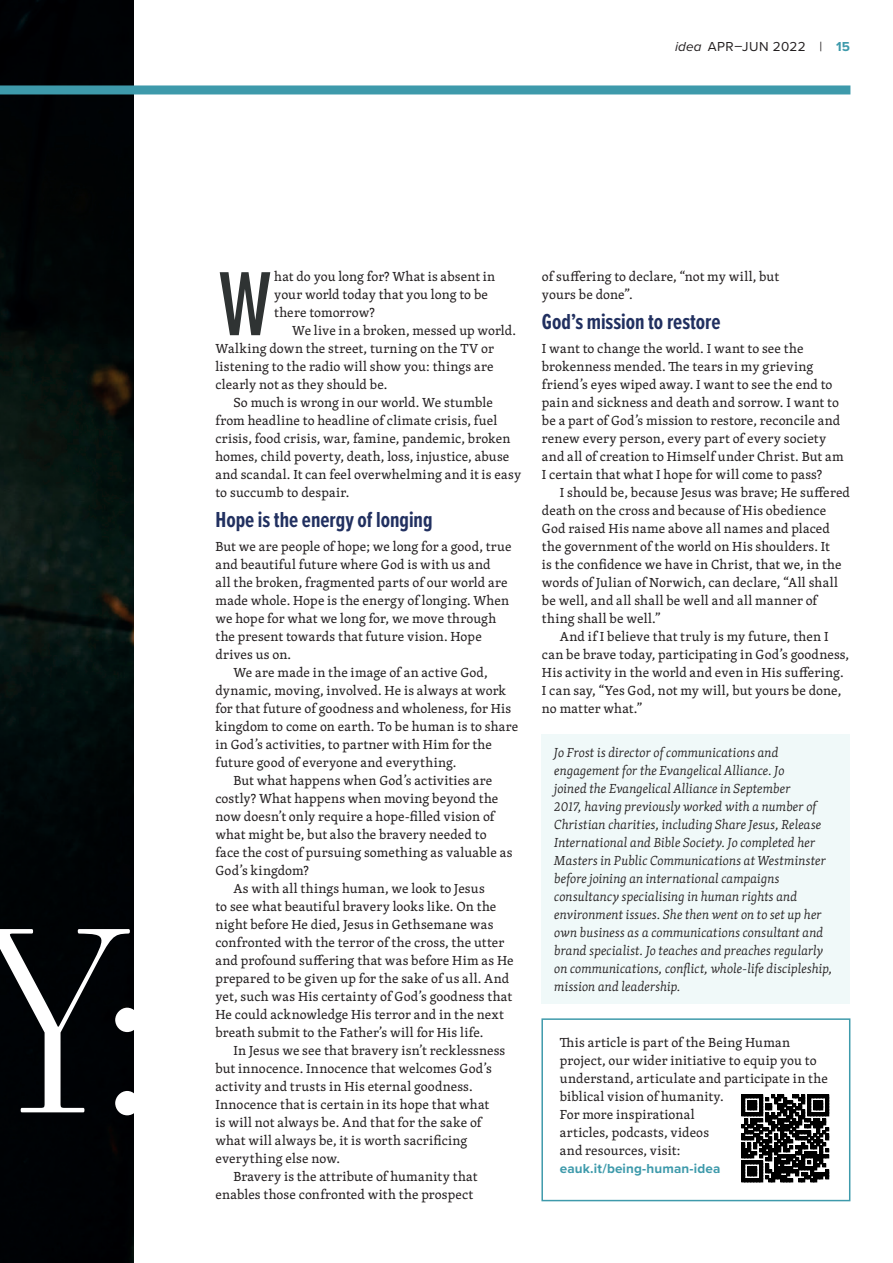
<style>
.page{position:relative;width:893px;height:1263px;background:#fff}
.page>*{position:absolute;margin:0;border:0;box-sizing:border-box;transform-origin:0 0}
.t1{font:300 249.3px "Essonnes Display";color:#fff}
.main__first{font:500 94.5px "Proxima Nova Ex Cn";color:#2f3333}
.t2{font:700 22.5px "Proxima Nova Ex Cn";color:#213060}
.main{font:13.5px/18px "Skolar Latin";letter-spacing:.01em;color:#231f20}
.main__no_indent{font:13.5px/18px "Skolar Latin";letter-spacing:.01em;color:#231f20}
.author{font:italic 300 13.5px/18px "Skolar Latin";letter-spacing:.01em;color:#231f20}
.main__first-2{font:13.5px/18px "Skolar Latin";color:#231f20}
.t3{font:13.5px "Proxima Nova";letter-spacing:.035em;color:#231f20}
.s1{font-style:italic}
.s2{font-weight:700;color:#3e9aab}
.s3{font-family:"Proxima Nova";font-weight:700;color:#3e9aab}
</style>
<div class="page">
<img style="left:0;top:0;width:133px;height:1263px">
<div style="left:541px;top:1018px;width:309px;height:183px;border:2px solid #3e9aab"></div>
<svg style="left:741px;top:1094px;width:89px;height:89px"></svg>
<svg style="left:742px;top:1095px;width:87px;height:87px"></svg>
<div style="left:542px;top:734px;width:308px;height:269px;background:#f0f9f9"></div>
<div style="left:0;top:85px;width:850px;height:9px;background:#3e9aab"></div>
<p class="t3" style="left:675px;top:37px;width:176px"><span class="s1">idea</span> APR–JUN 2022 | <span class="s2">15</span></p>
<h1 class="t1" style="left:-25px;top:846px;width:177px">Y:</h1>
<p class="main__first" style="left:218px;top:235px;width:55px">W</p>
<p class="main__first-2" style="left:274px;top:267px;width:223px">hat do you long for? What is absent in your world today that you long to be there tomorrow?</p>
<p class="main" style="left:215px;top:321px;width:302px;text-indent:77px">We live in a broken, messed up world.<br>Walking down the street, turning on the TV or listening to the radio will show you: things are clearly not as they should be.</p>
<p class="main" style="left:215px;top:393px;width:307px;text-indent:18px">So much is wrong in our world. We stumble from headline to headline of climate crisis, fuel crisis, food crisis, war, famine, pandemic, broken homes, child poverty, death, loss, injustice, abuse and scandal. It can feel overwhelming and it is easy to succumb to despair.</p>
<h3 class="t2" style="left:215px;top:503px;width:219px">Hope is the energy of longing</h3>
<p class="main__no_indent" style="left:215px;top:537px;width:298px">But we are people of hope; we long for a good, true and beautiful future where God is with us and<br>all the broken, fragmented parts of our world are made whole. Hope is the energy of longing. When we hope for what we long for, we move through the present towards that future vision. Hope drives us on.</p>
<p class="main" style="left:215px;top:663px;width:304px;text-indent:18px">We are made in the image of an active God, dynamic, moving, involved. He is always at work for that future of goodness and wholeness, for His kingdom to come on earth. To be human is to share in God’s activities, to partner with Him for the future good of everyone and everything.</p>
<p class="main" style="left:215px;top:771px;width:298px;text-indent:18px">But what happens when God’s activities are costly? What happens when moving beyond the now doesn’t only require a hope-filled vision of what might be, but also the bravery needed to face the cost of pursuing something as valuable as God’s kingdom?</p>
<p class="main" style="left:215px;top:879px;width:300px;text-indent:18px">As with all things human, we look to Jesus<br>to see what beautiful bravery looks like. On the night before He died, Jesus in Gethsemane was confronted with the terror of the cross, the utter and profound suffering that was before Him as He prepared to be given up for the sake of us all. And yet, such was His certainty of God’s goodness that He could acknowledge His terror and in the next breath submit to the Father’s will for His life.</p>
<p class="main" style="left:215px;top:1041px;width:291px;text-indent:18px">In Jesus we see that bravery isn’t recklessness but innocence. Innocence that welcomes God’s activity and trusts in His eternal goodness.<br>Innocence that is certain in its hope that what<br>is will not always be. And that for the sake of what will always be, it is worth sacrificing everything else now.</p>
<p class="main" style="left:215px;top:1167px;width:264px;text-indent:18px">Bravery is the attribute of humanity that enables those confronted with the prospect</p>
<p class="main" style="left:542px;top:267px;width:239px">of suffering to declare, “not my will, but yours be done”.</p>
<h3 class="t2" style="left:542px;top:305px;width:180px">God’s mission to restore</h3>
<p class="main__no_indent" style="left:542px;top:339px;width:303px">I want to change the world. I want to see the brokenness mended. The tears in my grieving friend’s eyes wiped away. I want to see the end to pain and sickness and death and sorrow. I want to be a part of God’s mission to restore, reconcile and renew every person, every part of every society and all of creation to Himself under Christ. But am I certain that what I hope for will come to pass?</p>
<p class="main" style="left:542px;top:483px;width:310px;text-indent:18px">I should be, because Jesus was brave; He suffered death on the cross and because of His obedience God raised His name above all names and placed the government of the world on His shoulders. It<br>is the confidence we have in Christ, that we, in the words of Julian of Norwich, can declare, “All shall be well, and all shall be well and all manner of thing shall be well.”</p>
<p class="main" style="left:542px;top:627px;width:309px;text-indent:18px">And if I believe that truly is my future, then I can be brave today, participating in God’s goodness, His activity in the world and even in His suffering.<br>I can say, “Yes God, not my will, but yours be done, no matter what.”</p>
<p class="author" style="left:554px;top:743px;width:280px">Jo Frost is director of communications and engagement for the Evangelical Alliance. Jo<br>joined the Evangelical Alliance in September<br>2017, having previously worked with a number of Christian charities, including Share Jesus, Release International and Bible Society. Jo completed her Masters in Public Communications at Westminster before joining an international campaigns consultancy specialising in human rights and environment issues. She then went on to set up her own business as a communications consultant and brand specialist. Jo teaches and preaches regularly on communications, conflict, whole-life discipleship, mission and leadership.</p>
<p class="main__no_indent" style="left:560px;top:1033px;width:269px">This article is part of the Being Human project, our wider initiative to equip you to understand, articulate and participate in the biblical vision of humanity.<br>For more inspirational<br>articles, podcasts, videos<br>and resources, visit: <span class="s3">eauk.it/being-human-idea</span></p>
</div>
